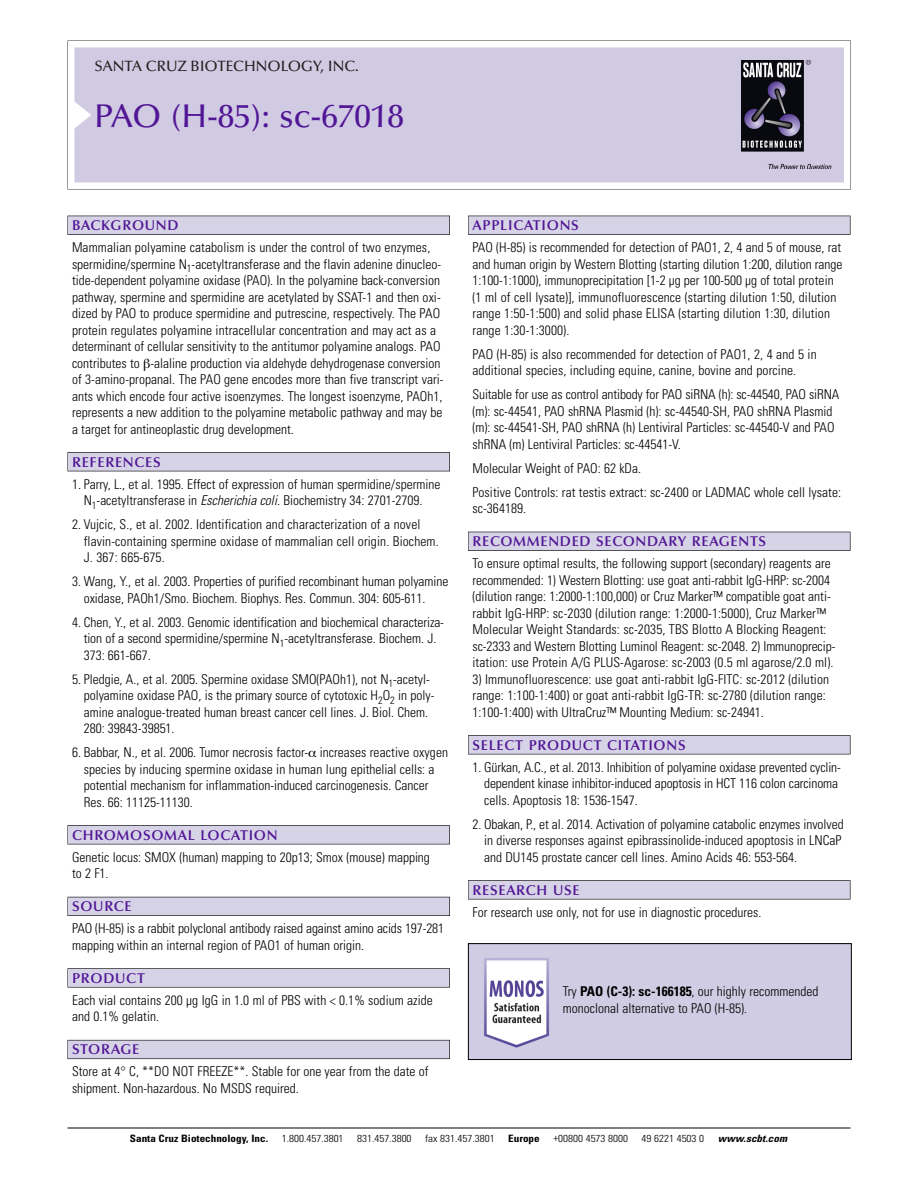
<style>
.page{position:relative;width:918px;height:1188px;background:#fff}
.page>*{position:absolute;margin:0;border:0;box-sizing:border-box;transform-origin:0 0}
.t1{font:500 33px "Optima";color:#511695}
.t2{font:500 15px "Optima";color:#231f20}
.t3{font:600 14.25px "Optima";letter-spacing:.05em;color:#511695}
.t4{font:300 condensed 13.5px/16.5px "Univers";color:#000}
.t5{font:300 condensed 10.2px "Univers";color:#000;scale:1.1 1}
.t6{font:700 condensed 10.2px "Univers";color:#000;scale:1.1 1}
.t7{font:italic 700 condensed 10.2px "Univers";letter-spacing:.005em;color:#000;scale:1.1 1}
.s1{font-style:italic}
.s2{font-weight:700}
</style>
<div class="page">
<svg style="left:68px;top:40px;width:783px;height:149px"></svg>
<div style="left:74px;top:47px;width:770px;height:135px;background:#d1cae3"></div>
<img style="left:741px;top:60px;width:90px;height:108px">
<div style="left:68px;top:216px;width:382px;height:19px;background:#525155"></div>
<div style="left:68px;top:216px;width:381px;height:18px;background:#d7d3e7"></div>
<div style="left:68px;top:452px;width:382px;height:19px;background:#525155"></div>
<div style="left:68px;top:453px;width:381px;height:18px;background:#d7d3e7"></div>
<div style="left:68px;top:825px;width:382px;height:19px;background:#545357"></div>
<div style="left:68px;top:826px;width:381px;height:18px;background:#d7d3e7"></div>
<div style="left:68px;top:897px;width:382px;height:19px;background:#54535a"></div>
<div style="left:68px;top:897px;width:381px;height:18px;background:#d7d3e7"></div>
<svg style="left:68px;top:968px;width:382px;height:20px"></svg>
<div style="left:68px;top:969px;width:381px;height:18px;background:#d7d3e7"></div>
<div style="left:68px;top:1040px;width:382px;height:19px;background:#66646e"></div>
<div style="left:68px;top:1040px;width:381px;height:18px;background:#d7d3e7"></div>
<div style="left:468px;top:216px;width:382px;height:19px;background:#525155"></div>
<div style="left:468px;top:216px;width:382px;height:18px;background:#d7d3e7"></div>
<div style="left:468px;top:532px;width:382px;height:19px;background:#515055"></div>
<div style="left:468px;top:532px;width:382px;height:18px;background:#d7d3e7"></div>
<div style="left:468px;top:735px;width:382px;height:19px;background:#545357"></div>
<div style="left:468px;top:736px;width:382px;height:18px;background:#d7d3e7"></div>
<div style="left:468px;top:880px;width:382px;height:19px;background:#575759"></div>
<div style="left:468px;top:881px;width:382px;height:18px;background:#d7d3e7"></div>
<hr style="left:68px;top:1128px;width:782px;height:1px;background:#000">
<img style="left:470px;top:945px;width:380px;height:113px">
<div style="left:468px;top:943px;width:384px;height:117px;border:1px solid #000"></div>
<p class="t2" style="left:94px;top:61px;width:266px">SANTA CRUZ BIOTECHNOLOGY, INC.</p>
<h1 class="t1" style="left:94px;top:103px;width:311px">PAO (H-85): sc-67018</h1>
<p class="t3" style="left:72px;top:219px;width:108px">BACKGROUND</p>
<p class="t4" style="left:72px;top:240px;width:373px">Mammalian polyamine catabolism is under the control of two enzymes, spermidine/spermine N<sub>1</sub>-acetyltransferase and the flavin adenine dinucleo&shy;tide-dependent polyamine oxidase (PAO). In the polyamine back-conversion pathway, spermine and spermidine are acetylated by SSAT-1 and then oxi&shy;dized by PAO to produce spermidine and putrescine, respectively. The PAO protein regulates polyamine intracellular concentration and may act as a determinant of cellular sensitivity to the antitumor polyamine analogs. PAO contributes to -alaline production via aldehyde dehydrogenase conversion of 3-amino-propanal. The PAO gene encodes more than five transcript vari&shy;ants which encode four active isoenzymes. The longest isoenzyme, PAOh1, represents a new addition to the polyamine metabolic pathway and may be a target for antineoplastic drug development.</p>
<p class="t3" style="left:72px;top:456px;width:90px">REFERENCES</p>
<p class="t4" style="left:72px;top:477px;width:370px;text-align:center">1. Parry, L., et al. 1995. Effect of expression of human spermidine/spermine<br>N<sub>1</sub>-acetyltransferase in <span class="s1">Escherichia coli.</span> Biochemistry 34: 2701-2709.</p>
<p class="t4" style="left:84px;top:517px;width:356px;text-indent:-12px">2. Vujcic, S., et al. 2002. Identification and characterization of a novel flavin-containing spermine oxidase of mammalian cell origin. Biochem.<br>J. 367: 665-675.</p>
<p class="t4" style="left:84px;top:574px;width:366px;text-indent:-12px">3. Wang, Y., et al. 2003. Properties of purified recombinant human polyamine oxidase, PAOh1/Smo. Biochem. Biophys. Res. Commun. 304: 605-611.</p>
<p class="t4" style="left:84px;top:615px;width:362px;text-indent:-12px">4. Chen, Y., et al. 2003. Genomic identification and biochemical characteriza&shy;tion of a second spermidine/spermine N<sub>1</sub>-acetyltransferase. Biochem. J.<br>373: 661-667.</p>
<p class="t4" style="left:84px;top:672px;width:352px;text-indent:-12px">5. Pledgie, A., et al. 2005. Spermine oxidase SMO(PAOh1), not N<sub>1</sub>-acetyl&shy;polyamine oxidase PAO, is the primary source of cytotoxic H<sub>2</sub>O<sub>2</sub> in poly&shy;amine analogue-treated human breast cancer cell lines. J. Biol. Chem.<br>280: 39843-39851.</p>
<p class="t4" style="left:84px;top:745px;width:366px;text-indent:-12px">6. Babbar, N., et al. 2006. Tumor necrosis factor- increases reactive oxygen species by inducing spermine oxidase in human lung epithelial cells: a potential mechanism for inflammation-induced carcinogenesis. Cancer Res. 66: 11125-11130.</p>
<p class="t3" style="left:72px;top:829px;width:207px">CHROMOSOMAL LOCATION</p>
<p class="t4" style="left:72px;top:850px;width:359px">Genetic locus: SMOX (human) mapping to 20p13; Smox (mouse) mapping to 2 F1.</p>
<p class="t3" style="left:72px;top:901px;width:61px">SOURCE</p>
<p class="t4" style="left:72px;top:921px;width:374px">PAO (H-85) is a rabbit polyclonal antibody raised against amino acids 197-281 mapping within an internal region of PAO1 of human origin.</p>
<p class="t3" style="left:72px;top:972px;width:74px">PRODUCT</p>
<p class="t4" style="left:72px;top:993px;width:362px">Each vial contains 200 µg IgG in 1.0 ml of PBS with &lt; 0.1% sodium azide and 0.1% gelatin.</p>
<p class="t3" style="left:72px;top:1044px;width:69px">STORAGE</p>
<p class="t4" style="left:72px;top:1064px;width:358px">Store at 4° C, **DO NOT FREEZE**. Stable for one year from the date of shipment. Non-hazardous. No MSDS required.</p>
<p class="t3" style="left:473px;top:219px;width:108px">APPLICATIONS</p>
<p class="t4" style="left:473px;top:240px;width:371px">PAO (H-85) is recommended for detection of PAO1, 2, 4 and 5 of mouse, rat and human origin by Western Blotting (starting dilution 1:200, dilution range 1:100-1:1000), immunoprecipitation [1-2 µg per 100-500 µg of total protein (1 ml of cell lysate)], immunofluorescence (starting dilution 1:50, dilution range 1:50-1:500) and solid phase ELISA (starting dilution 1:30, dilution range 1:30-1:3000).</p>
<p class="t4" style="left:473px;top:347px;width:346px">PAO (H-85) is also recommended for detection of PAO1, 2, 4 and 5 in additional species, including equine, canine, bovine and porcine.</p>
<p class="t4" style="left:473px;top:387px;width:368px">Suitable for use as control antibody for PAO siRNA (h): sc-44540, PAO siRNA (m): sc-44541, PAO shRNA Plasmid (h): sc-44540-SH, PAO shRNA Plasmid (m): sc-44541-SH, PAO shRNA (h) Lentiviral Particles: sc-44540-V and PAO shRNA (m) Lentiviral Particles: sc-44541-V.</p>
<p class="t4" style="left:473px;top:457px;width:370px;line-height:24px">Molecular Weight of PAO: 62 kDa.<br>Positive Controls: rat testis extract: sc-2400 or LADMAC whole cell lysate:</p>
<p class="t4" style="left:473px;top:501px;width:55px">sc-364189.</p>
<p class="t3" style="left:473px;top:536px;width:295px">RECOMMENDED SECONDARY REAGENTS</p>
<p class="t4" style="left:473px;top:556px;width:364px">To ensure optimal results, the following support (secondary) reagents are recommended: 1) Western Blotting: use goat anti-rabbit IgG-HRP: sc-2004 (dilution range: 1:2000-1:100,000) or Cruz Marker™ compatible goat anti&shy;rabbit IgG-HRP: sc-2030 (dilution range: 1:2000-1:5000), Cruz Marker™ Molecular Weight Standards: sc-2035, TBS Blotto A Blocking Reagent: sc-2333 and Western Blotting Luminol Reagent: sc-2048. 2) Immunoprecip&shy;itation: use Protein A/G PLUS-Agarose: sc-2003 (0.5 ml agarose/2.0 ml).</p>
<p class="t4" style="left:473px;top:672px;width:358px">3) Immunofluorescence: use goat anti-rabbit IgG-FITC: sc-2012 (dilution range: 1:100-1:400) or goat anti-rabbit IgG-TR: sc-2780 (dilution range:<br>1:100-1:400) with UltraCruz™ Mounting Medium: sc-24941.</p>
<p class="t3" style="left:473px;top:739px;width:215px">SELECT PRODUCT CITATIONS</p>
<p class="t4" style="left:484px;top:760px;width:358px;text-indent:-12px">1. Gürkan, A.C., et al. 2013. Inhibition of polyamine oxidase prevented cyclin&shy;dependent kinase inhibitor-induced apoptosis in HCT 116 colon carcinoma cells. Apoptosis 18: 1536-1547.</p>
<p class="t4" style="left:484px;top:817px;width:361px;text-indent:-12px">2. Obakan, P., et al. 2014. Activation of polyamine catabolic enzymes involved in diverse responses against epibrassinolide-induced apoptosis in LNCaP and DU145 prostate cancer cell lines. Amino Acids 46: 553-564.</p>
<p class="t3" style="left:473px;top:884px;width:109px">RESEARCH USE</p>
<p class="t4" style="left:473px;top:905px;width:290px">For research use only, not for use in diagnostic procedures.</p>
<p class="t4" style="left:563px;top:984px;width:257px">Try <span class="s2">PAO (C-3): sc-166185</span>, our highly recommended monoclonal alternative to PAO (H-85).</p>
<p class="t6" style="left:130px;top:1135px;width:127px">Santa Cruz Biotechnology, Inc.</p>
<p class="t5" style="left:282px;top:1135px;width:58px">1.800.457.3801</p>
<p class="t5" style="left:357px;top:1135px;width:51px">831.457.3800</p>
<p class="t5" style="left:425px;top:1135px;width:65px">fax 831.457.3801</p>
<p class="t6" style="left:508px;top:1135px;width:30px">Europe</p>
<p class="t5" style="left:553px;top:1135px;width:69px">+00800 4573 8000</p>
<p class="t5" style="left:642px;top:1135px;width:58px">49 6221 4503 0</p>
<p class="t7" style="left:718px;top:1135px;width:64px">www.scbt.com</p>
</div>
